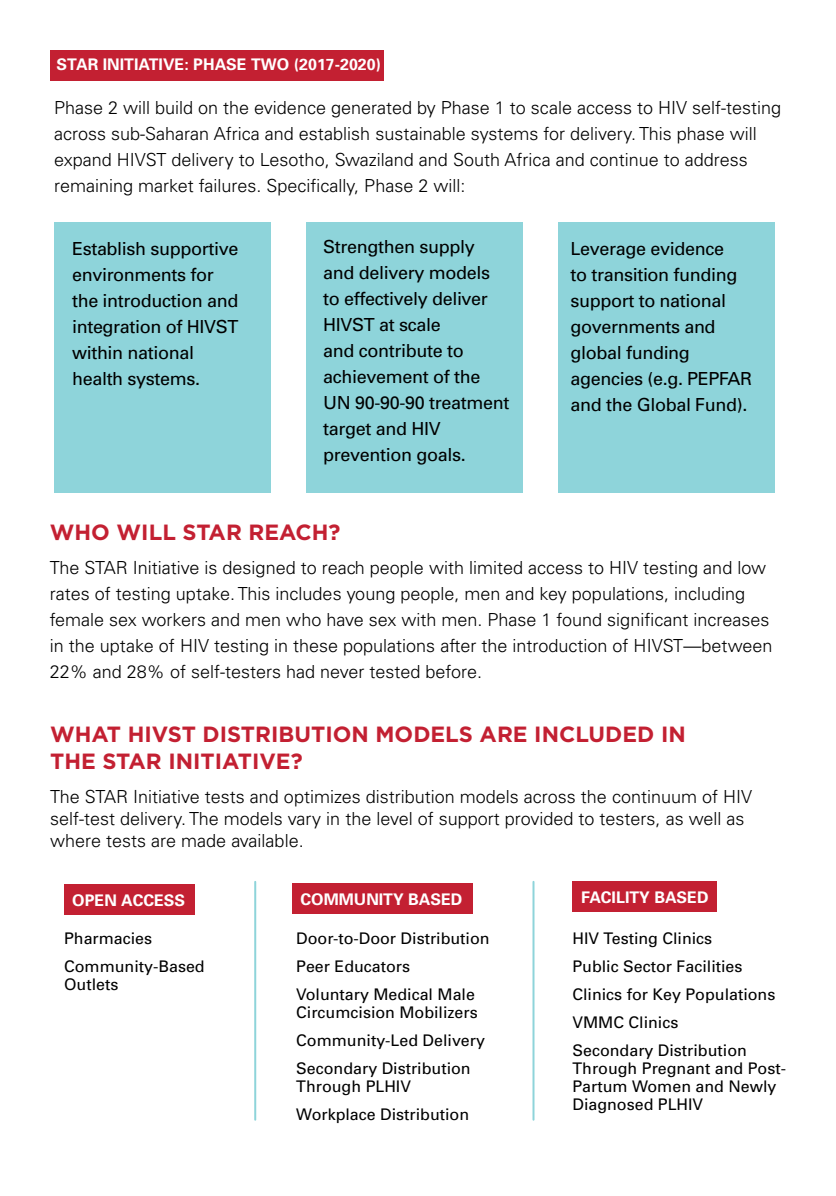
<style>
.page{position:relative;width:836px;height:1196px;background:#fff}
.page>*{position:absolute;margin:0;border:0;box-sizing:border-box;transform-origin:0 0}
.t1{font:700 22px/26.4px "Gotham";color:#c32032}
.t2{font:300 18px/26px "Univers LT Std";color:#000}
.t3{font:18px/26px "Univers";letter-spacing:-.02em;color:#000}
.t4{font:16px/28px "Univers";color:#000}
.t5{font:700 16px "Univers";color:#fff}
</style>
<div class="page">
<div style="left:64px;top:884px;width:130px;height:30px;background:#c32032"></div>
<div style="left:292px;top:883px;width:180px;height:30px;background:#c32032"></div>
<div style="left:572px;top:881px;width:144px;height:30px;background:#c32032"></div>
<hr style="left:254px;top:881px;width:2px;height:238px;background:#8ed4da">
<hr style="left:532px;top:881px;width:2px;height:238px;background:#8ed4da">
<div style="left:50px;top:50px;width:334px;height:30px;background:#c32032"></div>
<div style="left:54px;top:222px;width:216px;height:270px;background:#8ed4da"></div>
<div style="left:306px;top:222px;width:216px;height:270px;background:#8ed4da"></div>
<div style="left:558px;top:222px;width:216px;height:270px;background:#8ed4da"></div>
<p class="t5" style="left:57px;top:54px;width:326px">STAR INITIATIVE: PHASE TWO (2017-2020)</p>
<p class="t2" style="left:54px;top:94px;width:728px">Phase 2 will build on the evidence generated by Phase 1 to scale access to HIV self-testing across sub-Saharan Africa and establish sustainable systems for delivery. This phase will expand HIVST delivery to Lesotho, Swaziland and South Africa and continue to address remaining market failures. Specifically, Phase 2 will:</p>
<p class="t3" style="left:323px;top:233px;width:187px">Strengthen supply and delivery models to effectively deliver<br>HIVST at scale<br>and contribute to achievement of the<br>UN 90-90-90 treatment target and HIV prevention goals.</p>
<p class="t3" style="left:72px;top:235px;width:168px">Establish supportive environments for the introduction and integration of HIVST within national health systems.</p>
<p class="t3" style="left:570px;top:235px;width:183px">Leverage evidence<br>to transition funding support to national governments and global funding agencies (e.g. PEPFAR and the Global Fund).</p>
<p class="t1" style="left:50px;top:518px;width:292px">WHO WILL STAR REACH?</p>
<p class="t2" style="left:50px;top:554px;width:723px">The STAR Initiative is designed to reach people with limited access to HIV testing and low rates of testing uptake. This includes young people, men and key populations, including female sex workers and men who have sex with men. Phase 1 found significant increases in the uptake of HIV testing in these populations after the introduction of HIVST—between 22% and 28% of self-testers had never tested before.</p>
<p class="t1" style="left:50px;top:720px;width:637px">WHAT HIVST DISTRIBUTION MODELS ARE INCLUDED IN<br>THE STAR INITIATIVE?</p>
<p class="t2" style="left:50px;top:785px;width:703px;line-height:22px">The STAR Initiative tests and optimizes distribution models across the continuum of HIV self-test delivery. The models vary in the level of support provided to testers, as well as where tests are made available.</p>
<p class="t5" style="left:72px;top:889px;width:114px">OPEN ACCESS</p>
<p class="t5" style="left:300px;top:888px;width:163px">COMMUNITY BASED</p>
<p class="t5" style="left:581px;top:887px;width:129px">FACILITY BASED</p>
<p class="t4" style="left:64px;top:924px;width:142px">Pharmacies<br>Community-Based</p>
<p class="t4" style="left:64px;top:970px;width:56px">Outlets</p>
<p class="t4" style="left:296px;top:924px;width:195px">Door-to-Door Distribution<br>Peer Educators<br>Voluntary Medical Male</p>
<p class="t4" style="left:296px;top:998px;width:190px">Circumcision Mobilizers<br>Community-Led Delivery<br>Secondary Distribution</p>
<p class="t4" style="left:296px;top:1072px;width:174px">Through PLHIV<br>Workplace Distribution</p>
<p class="t4" style="left:572px;top:924px;width:204px">HIV Testing Clinics<br>Public Sector Facilities<br>Clinics for Key Populations<br>VMMC Clinics<br>Secondary Distribution</p>
<p class="t4" style="left:572px;top:1059px;width:215px;line-height:18px">Through Pregnant and Post-<br>Partum Women and Newly<br>Diagnosed PLHIV</p>
</div>
